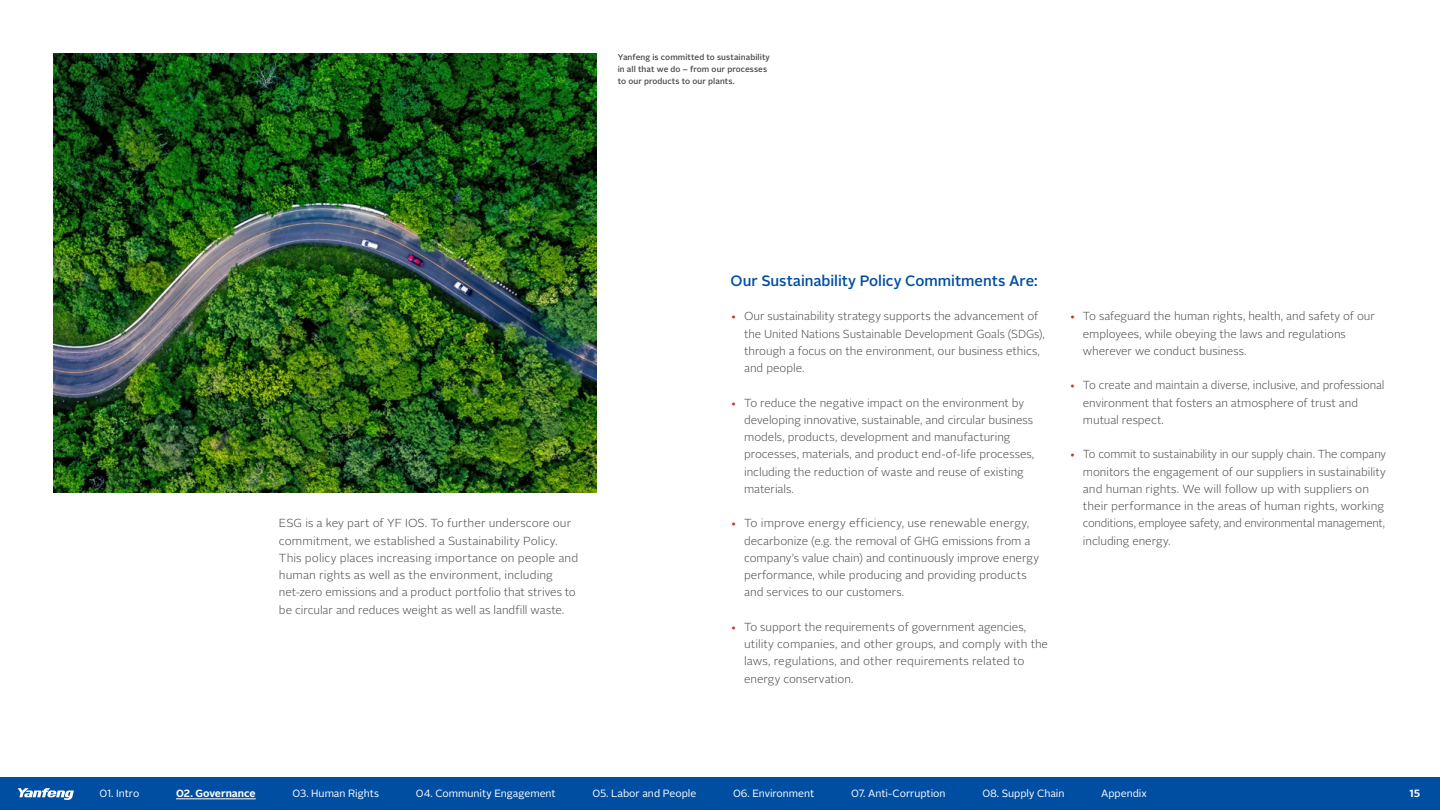
<style>
.page{position:relative;width:1440px;height:810px;background:#fff}
.page>*{position:absolute;margin:0;border:0;box-sizing:border-box;transform-origin:0 0}
.t1{font:500 15px "Alright Sans";letter-spacing:-.005em;color:#004ea2}
.t2{font:300 11.62px/17.2px "Alright Sans";color:#4c4948}
.t3{font:10.5px "Alright Sans";letter-spacing:-.005em;color:#fff}
.t4{font:700 10.5px "Alright Sans";color:#fff}
.t5{font:500 8.25px/12px "Alright Sans";letter-spacing:.01em;color:#4c4948}
.s1{color:#c63527}
</style>
<div class="page">
<div style="left:0;top:777px;width:1440px;height:33px;background:#004ea2"></div>
<svg style="left:18px;top:788px;width:56px;height:12px"></svg>
<hr style="left:176px;top:799px;width:80px;height:1px;background:#fff">
<img style="left:53px;top:53px;width:543px;height:440px">
<p class="t5" style="left:618px;top:51px;width:154px">Yanfeng is committed to sustainability in all that we do – from our processes to our products to our plants.</p>
<p class="t2" style="left:279px;top:515px;width:301px">ESG is a key part of YF IOS. To further underscore our commitment, we established a Sustainability Policy.<br>This policy places increasing importance on people and human rights as well as the environment, including net-zero emissions and a product portfolio that strives to be circular and reduces weight as well as landfill waste.</p>
<p class="t1" style="left:731px;top:270px;width:308px">Our Sustainability Policy Commitments Are:</p>
<p class="t2" style="left:744px;top:308px;width:302px;text-indent:-14px"><span class="s1">•</span> Our sustainability strategy supports the advancement of the United Nations Sustainable Development Goals (SDGs), through a focus on the environment, our business ethics, and people.</p>
<p class="t2" style="left:744px;top:394px;width:292px;text-indent:-13px"><span class="s1">•</span> To reduce the negative impact on the environment by developing innovative, sustainable, and circular business models, products, development and manufacturing processes, materials, and product end-of-life processes, including the reduction of waste and reuse of existing materials.</p>
<p class="t2" style="left:744px;top:515px;width:296px;text-indent:-13px"><span class="s1">•</span> To improve energy efficiency, use renewable energy, decarbonize (e.g. the removal of GHG emissions from a company’s value chain) and continuously improve energy performance, while producing and providing products and services to our customers.</p>
<p class="t2" style="left:744px;top:618px;width:305px;text-indent:-14px"><span class="s1">•</span> To support the requirements of government agencies, utility companies, and other groups, and comply with the laws, regulations, and other requirements related to energy conservation.</p>
<p class="t2" style="left:1083px;top:308px;width:294px;text-indent:-13px"><span class="s1">•</span> To safeguard the human rights, health, and safety of our employees, while obeying the laws and regulations wherever we conduct business.</p>
<p class="t2" style="left:1083px;top:377px;width:303px;text-indent:-13px"><span class="s1">•</span> To create and maintain a diverse, inclusive, and professional environment that fosters an atmosphere of trust and mutual respect.</p>
<p class="t2" style="left:1083px;top:446px;width:305px;text-indent:-14px"><span class="s1">•</span> To commit to sustainability in our supply chain. The company monitors the engagement of our suppliers in sustainability and human rights. We will follow up with suppliers on their performance in the areas of human rights, working conditions, employee safety, and environmental management, including energy.</p>
<p class="t3" style="left:100px;top:786px;width:41px">01. Intro</p>
<p class="t4" style="left:176px;top:786px;width:81px">02. Governance</p>
<p class="t3" style="left:292px;top:786px;width:88px">03. Human Rights</p>
<p class="t3" style="left:416px;top:786px;width:141px">04. Community Engagement</p>
<p class="t3" style="left:592px;top:786px;width:105px">05. Labor and People</p>
<p class="t3" style="left:733px;top:786px;width:83px">06. Environment</p>
<p class="t3" style="left:851px;top:786px;width:96px">07. Anti-Corruption</p>
<p class="t3" style="left:982px;top:786px;width:84px">08. Supply Chain</p>
<p class="t3" style="left:1101px;top:786px;width:47px">Appendix</p>
<p class="t4" style="left:1409px;top:786px;width:12px">15</p>
</div>
